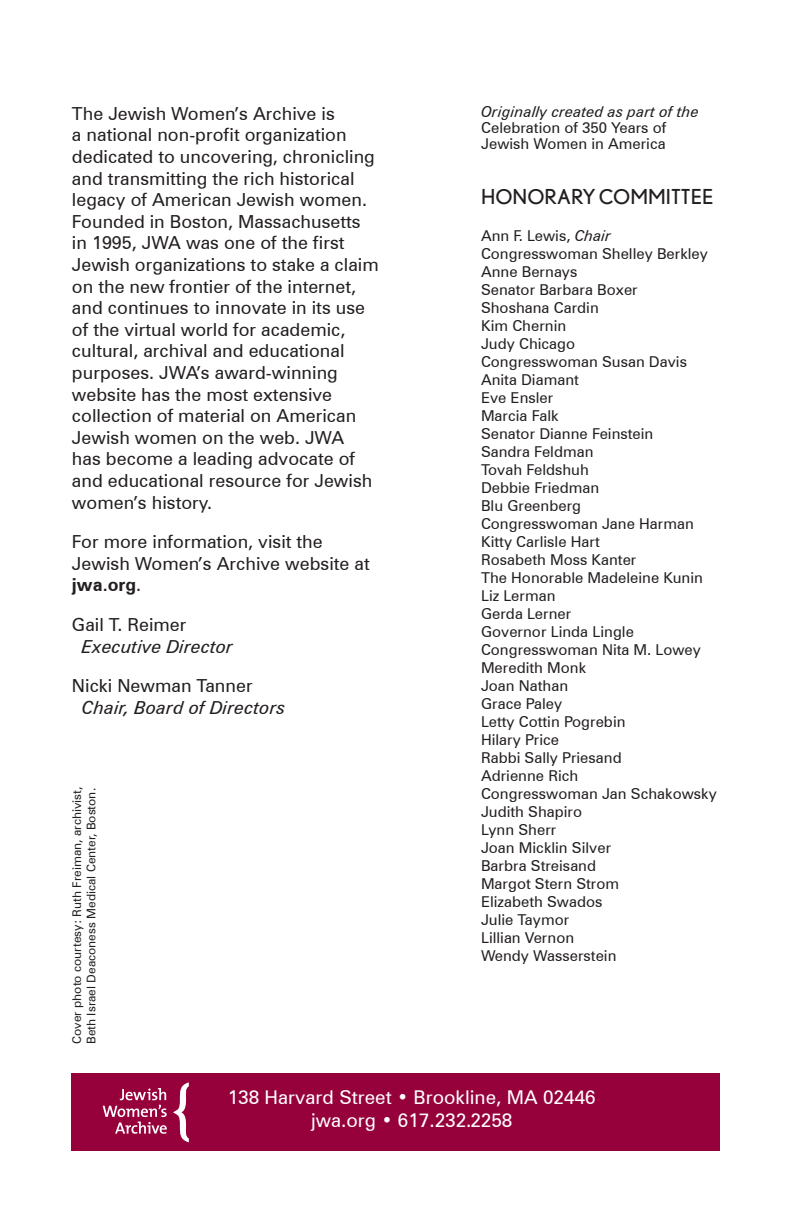
<style>
.page{position:relative;width:792px;height:1224px;background:#fff}
.page>*{position:absolute;margin:0;border:0;box-sizing:border-box;transform-origin:0 0}
.subsection_heading{font:20.4px "Nobel";color:#231f20}
.body{font:19px/22.8px "Zurich BT";color:#fff;text-align:center}
.back_page_body{font:18px/21.6px "Zurich BT";color:#231f20}
.back_page_body-2{font:italic 18px/21.6px "Zurich BT";color:#231f20}
.body-2{font:15px "Zurich BT";color:#231f20}
.back_page_body-3{font:15px/16px "Zurich BT";color:#231f20}
.body-3{font:12px/14.4px "Zurich BT";color:#231f20}
.s1{font-weight:700}
.s2{font-style:normal}
.s3{font-style:italic}
</style>
<div class="page">
<div style="left:72px;top:1073px;width:648px;height:78px;background:#96013c"></div>
<svg style="left:103px;top:1088px;width:64px;height:46px"></svg>
<svg style="left:173px;top:1082px;width:16px;height:60px"></svg>
<p class="back_page_body" style="left:72px;top:103px;width:308px">The Jewish Women’s Archive is<br>a national non-profit organization dedicated to uncovering, chronicling and transmitting the rich historical legacy of American Jewish women.<br>Founded in Boston, Massachusetts in 1995, JWA was one of the first Jewish organizations to stake a claim on the new frontier of the internet, and continues to innovate in its use of the virtual world for academic, cultural, archival and educational purposes. JWA’s award-winning website has the most extensive collection of material on American Jewish women on the web. JWA<br>has become a leading advocate of and educational resource for Jewish women’s history.</p>
<p class="back_page_body" style="left:72px;top:531px;width:299px">For more information, visit the<br>Jewish Women’s Archive website at <span class="s1">jwa.org</span>.</p>
<p class="back_page_body-2" style="left:82px;top:614px;width:153px;text-indent:-10px"><span class="s2">Gail T. Reimer<br></span>Executive Director</p>
<p class="back_page_body-2" style="left:82px;top:675px;width:205px;text-indent:-10px"><span class="s2">Nicki Newman Tanner<br></span>Chair, Board of Directors</p>
<p class="body-3" style="left:70px;top:1044px;width:259px;rotate:-90deg">Cover photo courtesy: Ruth Freiman, archivist,<br>Beth Israel Deaconess Medical Center, Boston.</p>
<p class="back_page_body-3" style="left:481px;top:104px;width:219px"><span class="s3">Originally created as part of the<br></span>Celebration of 350 Years of<br>Jewish Women in America</p>
<p class="subsection_heading" style="left:481px;top:185px;width:30px">HONORARY</p>
<p class="subsection_heading" style="left:599px;top:185px;width:28px">COMMITTEE</p>
<p class="body-2" style="left:481px;top:227px;width:132px">Ann F. Lewis, <span class="s3">Chair</span></p>
<p class="body-2" style="left:481px;top:245px;width:229px">Congresswoman Shelley Berkley</p>
<p class="body-2" style="left:481px;top:263px;width:98px">Anne Bernays</p>
<p class="body-2" style="left:481px;top:281px;width:158px">Senator Barbara Boxer</p>
<p class="body-2" style="left:481px;top:299px;width:119px">Shoshana Cardin</p>
<p class="body-2" style="left:481px;top:317px;width:87px">Kim Chernin</p>
<p class="body-2" style="left:481px;top:335px;width:96px">Judy Chicago</p>
<p class="body-2" style="left:481px;top:353px;width:208px">Congresswoman Susan Davis</p>
<p class="body-2" style="left:481px;top:371px;width:99px">Anita Diamant</p>
<p class="body-2" style="left:481px;top:389px;width:74px">Eve Ensler</p>
<p class="body-2" style="left:481px;top:407px;width:79px">Marcia Falk</p>
<p class="body-2" style="left:481px;top:425px;width:174px">Senator Dianne Feinstein</p>
<p class="body-2" style="left:481px;top:443px;width:114px">Sandra Feldman</p>
<p class="body-2" style="left:481px;top:461px;width:109px">Tovah Feldshuh</p>
<p class="body-2" style="left:481px;top:479px;width:120px">Debbie Friedman</p>
<p class="body-2" style="left:481px;top:497px;width:102px">Blu Greenberg</p>
<p class="body-2" style="left:481px;top:515px;width:214px">Congresswoman Jane Harman</p>
<p class="body-2" style="left:481px;top:533px;width:120px">Kitty Carlisle Hart</p>
<p class="body-2" style="left:481px;top:551px;width:157px">Rosabeth Moss Kanter</p>
<p class="body-2" style="left:481px;top:569px;width:224px">The Honorable Madeleine Kunin</p>
<p class="body-2" style="left:481px;top:587px;width:76px">Liz Lerman</p>
<p class="body-2" style="left:481px;top:605px;width:92px">Gerda Lerner</p>
<p class="body-2" style="left:481px;top:623px;width:154px">Governor Linda Lingle</p>
<p class="body-2" style="left:481px;top:641px;width:221px">Congresswoman Nita M. Lowey</p>
<p class="body-2" style="left:481px;top:659px;width:107px">Meredith Monk</p>
<p class="body-2" style="left:481px;top:677px;width:89px">Joan Nathan</p>
<p class="body-2" style="left:481px;top:695px;width:83px">Grace Paley</p>
<p class="body-2" style="left:481px;top:713px;width:146px">Letty Cottin Pogrebin</p>
<p class="body-2" style="left:481px;top:731px;width:80px">Hilary Price</p>
<p class="body-2" style="left:481px;top:749px;width:142px">Rabbi Sally Priesand</p>
<p class="body-2" style="left:481px;top:767px;width:99px">Adrienne Rich</p>
<p class="body-2" style="left:481px;top:785px;width:237px">Congresswoman Jan Schakowsky</p>
<p class="body-2" style="left:481px;top:803px;width:103px">Judith Shapiro</p>
<p class="body-2" style="left:481px;top:821px;width:77px">Lynn Sherr</p>
<p class="body-2" style="left:481px;top:839px;width:132px">Joan Micklin Silver</p>
<p class="body-2" style="left:481px;top:857px;width:117px">Barbra Streisand</p>
<p class="body-2" style="left:481px;top:875px;width:140px">Margot Stern Strom</p>
<p class="body-2" style="left:481px;top:893px;width:123px">Elizabeth Swados</p>
<p class="body-2" style="left:481px;top:911px;width:90px">Julie Taymor</p>
<p class="body-2" style="left:481px;top:929px;width:95px">Lillian Vernon</p>
<p class="body-2" style="left:481px;top:947px;width:137px">Wendy Wasserstein</p>
<p class="body" style="left:228px;top:1085px;width:369px">138 Harvard Street • Brookline, MA 02446 jwa.org • 617.232.2258</p>
</div>
